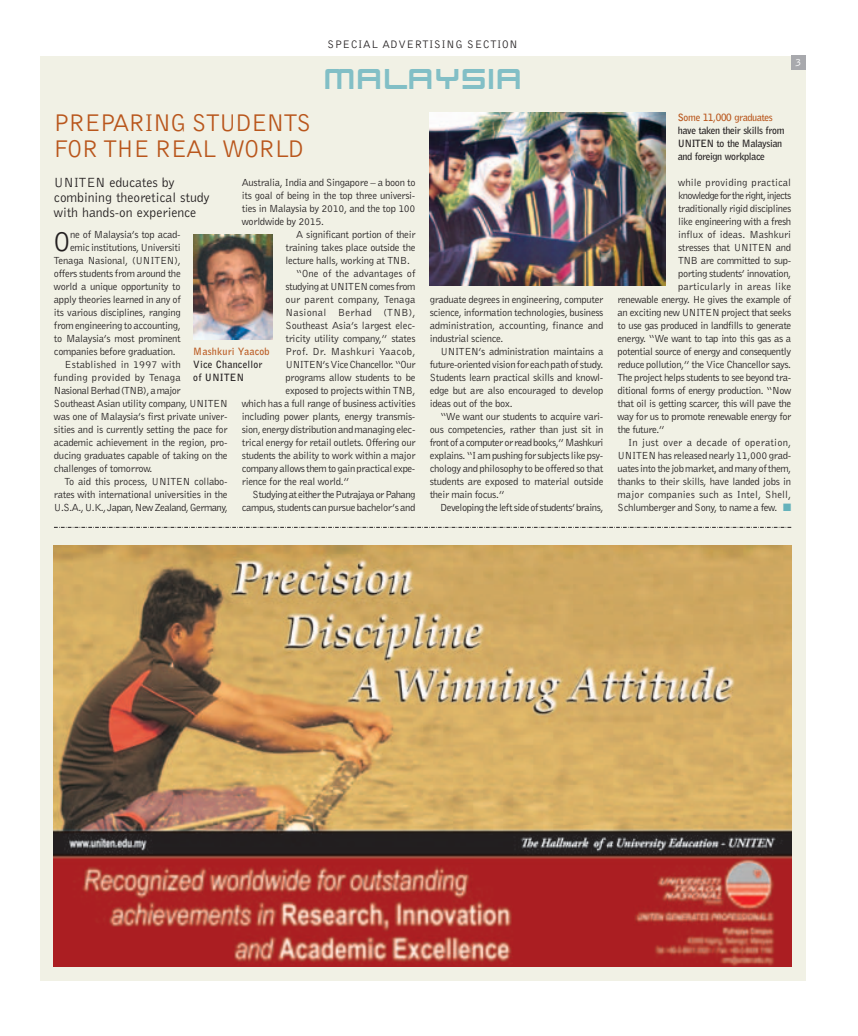
<style>
.page{position:relative;width:858px;height:1036px;background:#fff}
.page>*{position:absolute;margin:0;border:0;box-sizing:border-box;transform-origin:0 0}
.t1{font:27.88px "Bell Gothic BT";color:#231f20}
.t2{font:25px/26.2px "Bell Gothic BT";letter-spacing:-.04em;color:#b9561c}
.t3{font:20px "Beast Machines Normal";letter-spacing:.15em;color:#82bfc6}
.t4{font:13.75px/15px "Bell Gothic BT";letter-spacing:-.005em;color:#231f20}
.t5{font:11.25px "Bell Gothic BT";letter-spacing:.055em;color:#231f20}
.t6{font:11.25px "Bell Gothic BT";color:#fff}
.t7{font:10.62px "Bell Gothic BT";letter-spacing:-.03em;color:#231f20}
.t8{font:10.62px "Bell Gothic BT";letter-spacing:.01em;color:#231f20}
.t9{font:10.62px "Bell Gothic BT";letter-spacing:-.05em;color:#231f20}
.t10{font:10.62px "Bell Gothic BT";letter-spacing:-.01em;color:#231f20}
.t11{font:10.62px "Bell Gothic BT";letter-spacing:-.055em;color:#231f20}
.t12{font:10.62px "Bell Gothic BT";letter-spacing:.02em;color:#231f20}
.t13{font:10.62px "Bell Gothic BT";letter-spacing:-.06em;color:#231f20}
.t14{font:10.62px "Bell Gothic BT";letter-spacing:.015em;color:#231f20}
.t15{font:10.62px "Bell Gothic BT";letter-spacing:.025em;color:#231f20}
.t16{font:10.62px "Bell Gothic BT";color:#231f20}
.t17{font:10.62px "Bell Gothic BT";letter-spacing:.005em;color:#231f20}
.t18{font:10.62px "Bell Gothic BT";letter-spacing:.03em;color:#231f20}
.t19{font:700 10px/13px "Bell Gothic BT";letter-spacing:-.03em;color:#231f20}
.t20{font:700 10px/13px "Bell Gothic BT";letter-spacing:.03em;color:#231f20}
.s1{color:#b9561c}
.s2{color:#64b2bb}
</style>
<div class="page">
<img style="left:40px;top:55px;width:766px;height:926px">
<p class="t2" style="left:54px;top:111px;width:259px">PREPARING STUDENTS<br>FOR THE REAL WORLD</p>
<p class="t5" style="left:327px;top:40px;width:192px">SPECIAL ADVERTISING SECTION</p>
<p class="t3" style="left:324px;top:71px;width:198px">MALAYSIA</p>
<p class="t4" style="left:54px;top:175px;width:157px">UNITEN educates by combining theoretical study with hands-on experience</p>
<p class="t7" style="left:242px;top:178px;width:175px">Australia, India and Singapore – a boon to</p>
<p class="t7" style="left:242px;top:191px;width:175px">its goal of being in the top three universi-</p>
<p class="t7" style="left:242px;top:204px;width:175px">ties in Malaysia by 2010, and the top 100</p>
<p class="t7" style="left:242px;top:217px;width:84px">worldwide by 2015.</p>
<p class="t7" style="left:296px;top:230px;width:121px">A significant portion of their</p>
<p class="t7" style="left:285px;top:243px;width:131px">training takes place outside the</p>
<p class="t7" style="left:285px;top:256px;width:126px">lecture halls, working at TNB.</p>
<p class="t17" style="left:296px;top:269px;width:121px">“One of the advantages of</p>
<p class="t7" style="left:285px;top:282px;width:131px">studying at UNITEN comes from</p>
<p class="t8" style="left:285px;top:295px;width:131px">our parent company, Tenaga</p>
<p class="t18" style="left:285px;top:308px;width:131px">Nasional Berhad (TNB),</p>
<p class="t10" style="left:285px;top:321px;width:131px">Southeast Asia’s largest elec-</p>
<p class="t7" style="left:285px;top:334px;width:131px">tricity utility company,” states</p>
<p class="t15" style="left:285px;top:347px;width:131px">Prof. Dr. Mashkuri Yaacob,</p>
<p class="t7" style="left:285px;top:360px;width:131px">UNITEN’s Vice Chancellor. “Our</p>
<p class="t7" style="left:285px;top:373px;width:131px">programs allow students to be</p>
<p class="t7" style="left:285px;top:386px;width:131px">exposed to projects within TNB,</p>
<p class="t7" style="left:242px;top:399px;width:175px">which has a full range of business activities</p>
<p class="t7" style="left:242px;top:412px;width:175px">including power plants, energy transmis-</p>
<p class="t7" style="left:242px;top:425px;width:175px">sion, energy distribution and managing elec-</p>
<p class="t7" style="left:242px;top:438px;width:175px">trical energy for retail outlets. Offering our</p>
<p class="t7" style="left:242px;top:451px;width:175px">students the ability to work within a major</p>
<p class="t7" style="left:242px;top:464px;width:175px">company allows them to gain practical expe-</p>
<p class="t7" style="left:242px;top:477px;width:109px">rience for the real world.”</p>
<p class="t9" style="left:252px;top:490px;width:164px">Studying at either the Putrajaya or Pahang</p>
<p class="t7" style="left:242px;top:503px;width:175px">campus, students can pursue bachelor’s and</p>
<p class="t1" style="left:54px;top:232px;width:19px">O</p>
<p class="t7" style="left:70px;top:230px;width:112px">ne of Malaysia’s top acad-</p>
<p class="t7" style="left:70px;top:243px;width:112px">emic institutions, Universiti</p>
<p class="t7" style="left:54px;top:256px;width:128px">Tenaga Nasional, (UNITEN),</p>
<p class="t7" style="left:54px;top:269px;width:128px">offers students from around the</p>
<p class="t7" style="left:54px;top:282px;width:128px">world a unique opportunity to</p>
<p class="t7" style="left:54px;top:295px;width:128px">apply theories learned in any of</p>
<p class="t7" style="left:54px;top:308px;width:128px">its various disciplines, ranging</p>
<p class="t7" style="left:54px;top:321px;width:128px">from engineering to accounting,</p>
<p class="t7" style="left:54px;top:334px;width:128px">to Malaysia’s most prominent</p>
<p class="t7" style="left:54px;top:347px;width:123px">companies before graduation.</p>
<p class="t8" style="left:65px;top:360px;width:118px">Established in 1997 with</p>
<p class="t14" style="left:54px;top:373px;width:128px">funding provided by Tenaga</p>
<p class="t7" style="left:54px;top:386px;width:128px">Nasional Berhad (TNB), a major</p>
<p class="t7" style="left:54px;top:399px;width:175px">Southeast Asian utility company, UNITEN</p>
<p class="t7" style="left:54px;top:412px;width:175px">was one of Malaysia’s first private univer-</p>
<p class="t7" style="left:54px;top:425px;width:175px">sities and is currently setting the pace for</p>
<p class="t7" style="left:54px;top:438px;width:175px">academic achievement in the region, pro-</p>
<p class="t7" style="left:54px;top:451px;width:175px">ducing graduates capable of taking on the</p>
<p class="t7" style="left:54px;top:464px;width:100px">challenges of tomorrow.</p>
<p class="t7" style="left:65px;top:477px;width:164px">To aid this process, UNITEN collabo-</p>
<p class="t7" style="left:54px;top:490px;width:175px">rates with international universities in the</p>
<p class="t11" style="left:54px;top:503px;width:175px">U.S.A., U.K., Japan, New Zealand, Germany,</p>
<p class="t20" style="left:193px;top:345px;width:78px"><span class="s1">Mashkuri Yaacob<br></span>Vice Chancellor of UNITEN</p>
<p class="t7" style="left:430px;top:295px;width:175px">graduate degrees in engineering, computer</p>
<p class="t7" style="left:430px;top:308px;width:175px">science, information technologies, business</p>
<p class="t10" style="left:430px;top:321px;width:175px">administration, accounting, finance and</p>
<p class="t7" style="left:430px;top:334px;width:75px">industrial science.</p>
<p class="t7" style="left:440px;top:347px;width:164px">UNITEN’s administration maintains a</p>
<p class="t7" style="left:430px;top:360px;width:175px">future-oriented vision for each path of study.</p>
<p class="t7" style="left:430px;top:373px;width:175px">Students learn practical skills and knowl-</p>
<p class="t7" style="left:430px;top:386px;width:175px">edge but are also encouraged to develop</p>
<p class="t7" style="left:430px;top:399px;width:85px">ideas out of the box.</p>
<p class="t7" style="left:440px;top:412px;width:165px">“We want our students to acquire vari-</p>
<p class="t7" style="left:430px;top:425px;width:175px">ous competencies, rather than just sit in</p>
<p class="t9" style="left:430px;top:438px;width:175px">front of a computer or read books,” Mashkuri</p>
<p class="t7" style="left:430px;top:451px;width:175px">explains. “I am pushing for subjects like psy-</p>
<p class="t7" style="left:430px;top:464px;width:175px">chology and philosophy to be offered so that</p>
<p class="t7" style="left:430px;top:477px;width:175px">students are exposed to material outside</p>
<p class="t7" style="left:430px;top:490px;width:76px">their main focus.”</p>
<p class="t7" style="left:440px;top:503px;width:165px">Developing the left side of students’ brains,</p>
<p class="t6" style="left:795px;top:58px;width:8px">3</p>
<p class="t19" style="left:678px;top:111px;width:108px"><span class="s1">Some 11,000 graduates </span>have taken their skills from<br>UNITEN to the Malaysian and foreign workplace</p>
<p class="t8" style="left:678px;top:178px;width:115px">while providing practical</p>
<p class="t13" style="left:678px;top:191px;width:115px">knowledge for the right, injects</p>
<p class="t7" style="left:678px;top:204px;width:115px">traditionally rigid disciplines</p>
<p class="t7" style="left:678px;top:217px;width:115px">like engineering with a fresh</p>
<p class="t16" style="left:678px;top:230px;width:115px">influx of ideas. Mashkuri</p>
<p class="t7" style="left:678px;top:243px;width:115px">stresses that UNITEN and</p>
<p class="t7" style="left:678px;top:256px;width:115px">TNB are committed to sup-</p>
<p class="t7" style="left:678px;top:269px;width:115px">porting students’ innovation,</p>
<p class="t8" style="left:678px;top:282px;width:115px">particularly in areas like</p>
<p class="t7" style="left:617px;top:295px;width:175px">renewable energy. He gives the example of</p>
<p class="t7" style="left:617px;top:308px;width:175px">an exciting new UNITEN project that seeks</p>
<p class="t7" style="left:617px;top:321px;width:175px">to use gas produced in landfills to generate</p>
<p class="t7" style="left:617px;top:334px;width:175px">energy. “We want to tap into this gas as a</p>
<p class="t7" style="left:617px;top:347px;width:175px">potential source of energy and consequently</p>
<p class="t7" style="left:617px;top:360px;width:175px">reduce pollution,” the Vice Chancellor says.</p>
<p class="t7" style="left:617px;top:373px;width:175px">The project helps students to see beyond tra-</p>
<p class="t7" style="left:617px;top:386px;width:175px">ditional forms of energy production. “Now</p>
<p class="t7" style="left:617px;top:399px;width:175px">that oil is getting scarcer, this will pave the</p>
<p class="t7" style="left:617px;top:412px;width:175px">way for us to promote renewable energy for</p>
<p class="t7" style="left:617px;top:425px;width:49px">the future.”</p>
<p class="t12" style="left:628px;top:438px;width:164px">In just over a decade of operation,</p>
<p class="t7" style="left:617px;top:451px;width:175px">UNITEN has released nearly 11,000 grad-</p>
<p class="t7" style="left:617px;top:464px;width:175px">uates into the job market, and many of them,</p>
<p class="t7" style="left:617px;top:477px;width:175px">thanks to their skills, have landed jobs in</p>
<p class="t8" style="left:617px;top:490px;width:175px">major companies such as Intel, Shell,</p>
<p class="t7" style="left:617px;top:503px;width:175px">Schlumberger and Sony, to name a few. <span class="s2">■</span></p>
</div>
